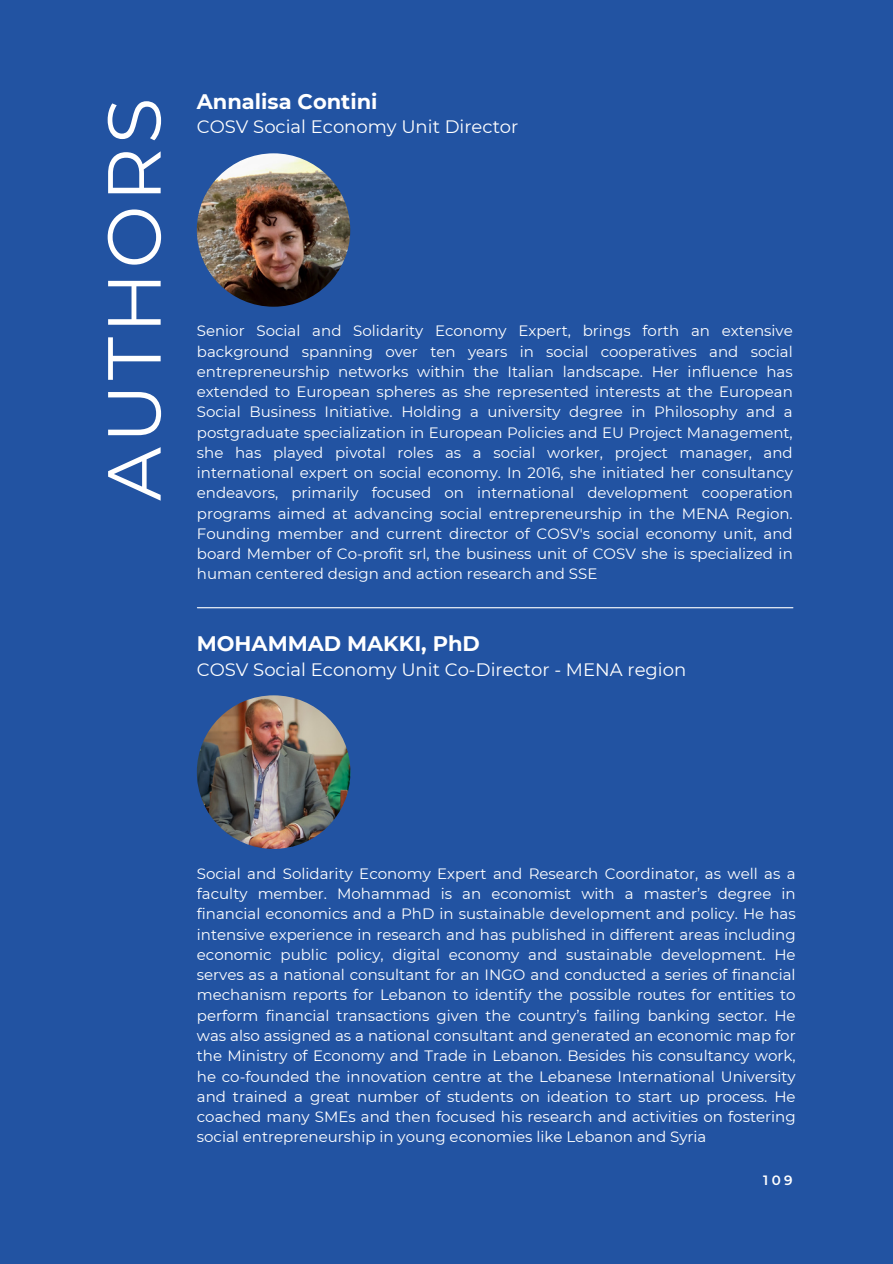
<style>
.page{position:relative;width:893px;height:1264px;background:#fff}
.page>*{position:absolute;margin:0;border:0;box-sizing:border-box;transform-origin:0 0}
.t1{font:75px "Montserrat";letter-spacing:.05em;color:#fff}
.t2{font:700 21px "Montserrat";color:#fff}
.t3{font:18px "Montserrat";color:#fff}
.t4{font:15px/20.2px "Montserrat";color:#fff;text-align:justify}
.t5{font:600 13.5px "Montserrat";color:#fff}
</style>
<div class="page">
<div style="left:0;top:0;width:892px;height:1263px;background:#2253a2"></div>
<hr style="left:197px;top:607px;width:595px;height:1px;background:#fff">
<img style="left:197px;top:153px;width:153px;height:154px;border-radius:50%">
<img style="left:197px;top:695px;width:153px;height:153px;border-radius:50%">
<h1 class="t1" style="left:88px;top:501px;width:404px;rotate:-90deg">AUTHORS</h1>
<h2 class="t2" style="left:197px;top:88px;width:182px">Annalisa Contini</h2>
<p class="t3" style="left:197px;top:116px;width:323px">COSV Social Economy Unit Director</p>
<p class="t4" style="left:197px;top:321px;width:597px">Senior Social and Solidarity Economy Expert, brings forth an extensive background spanning over ten years in social cooperatives and social entrepreneurship networks within the Italian landscape. Her influence has extended to European spheres as she represented interests at the European Social Business Initiative. Holding a university degree in Philosophy and a postgraduate specialization in European Policies and EU Project Management, she has played pivotal roles as a social worker, project manager, and international expert on social economy. In 2016, she initiated her consultancy endeavors, primarily focused on international development cooperation programs aimed at advancing social entrepreneurship in the MENA Region.<br>Founding member and current director of COSV's social economy unit, and board Member of Co-profit srl, the business unit of COSV she is specialized in human centered design and action research and SSE</p>
<h2 class="t2" style="left:197px;top:630px;width:284px">MOHAMMAD MAKKI, PhD</h2>
<p class="t3" style="left:197px;top:658px;width:491px">COSV Social Economy Unit Co-Director - MENA region</p>
<p class="t4" style="left:197px;top:863px;width:600px">Social and Solidarity Economy Expert and Research Coordinator, as well as a faculty member. Mohammad is an economist with a master’s degree in financial economics and a PhD in sustainable development and policy. He has intensive experience in research and has published in different areas including economic public policy, digital economy and sustainable development. He serves as a national consultant for an INGO and conducted a series of financial mechanism reports for Lebanon to identify the possible routes for entities to perform financial transactions given the country’s failing banking sector. He was also assigned as a national consultant and generated an economic map for the Ministry of Economy and Trade in Lebanon. Besides his consultancy work, he co-founded the innovation centre at the Lebanese International University and trained a great number of students on ideation to start up process. He coached many SMEs and then focused his research and activities on fostering social entrepreneurship in young economies like Lebanon and Syria</p>
<p class="t5" style="left:763px;top:1172px;width:31px">109</p>
</div>
